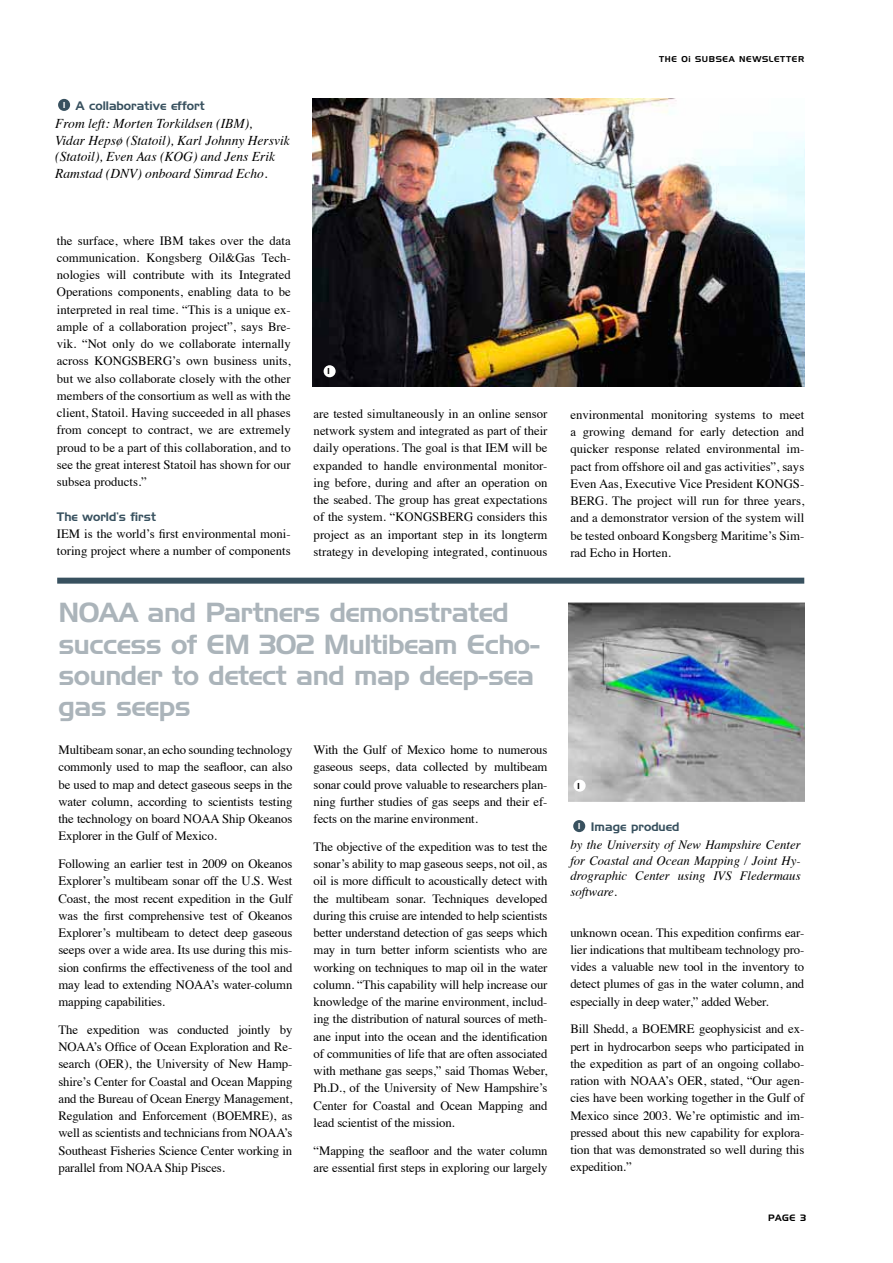
<style>
.page{position:relative;width:893px;height:1263px;background:#fff}
.page>*{position:absolute;margin:0;border:0;box-sizing:border-box;transform-origin:0 0}
.t1{font:26.85px/31.2px "Handel Gothic BT";letter-spacing:-.02em;color:#abb4ba}
.t2{font:italic 13.5px/16.5px "Times";color:#000}
.t3{font:12.75px/17.2px "Times";letter-spacing:-.01em;color:#000;text-align:justify}
.t4{font:italic 12.75px/15.8px "Times";color:#000;text-align:justify}
.t5{font:12px "Handel Gothic BT";color:#38515f}
.t6{font:9px "Handel Gothic BT";color:#000}
.t7{font:8.4px "Handel Gothic BT";color:#000}
.t8{font:8.25px "Handel Gothic BT";letter-spacing:.075em;color:#000}
</style>
<div class="page">
<img style="left:568px;top:603px;width:236px;height:198px">
<img style="left:312px;top:99px;width:492px;height:288px">
<div style="left:58px;top:99px;width:12px;height:12px;background:#38515f;border-radius:50%"></div>
<div style="left:324px;top:365px;width:12px;height:12px;background:#fff;border-radius:50%"></div>
<div style="left:574px;top:780px;width:12px;height:12px;background:#fff;border-radius:50%"></div>
<div style="left:573px;top:820px;width:12px;height:12px;background:#38515f;border-radius:50%"></div>
<div style="left:57px;top:578px;width:747px;height:6px;background:#38515f"></div>
<p class="t5" style="left:63px;top:99px;width:143px"><sup>1</sup> A collaborative effort</p>
<p class="t2" style="left:55px;top:115px;width:236px">From left: Morten Torkildsen (IBM),<br>Vidar Hepsø (Statoil), Karl Johnny Hersvik (Statoil), Even Aas (KOG) and Jens Erik Ramstad (DNV) onboard Simrad Echo.</p>
<p class="t3" style="left:57px;top:230px;width:235px">the surface, where IBM takes over the data communication. Kongsberg Oil&amp;Gas Tech&shy;nologies will contribute with its Integrated Operations components, enabling data to be interpreted in real time. “This is a unique ex&shy;ample of a collaboration project”, says Bre&shy;vik. “Not only do we collaborate internally across KONGSBERG’s own business units, but we also collaborate closely with the other members of the consortium as well as with the client, Statoil. Having succeeded in all phases from concept to contract, we are extremely proud to be a part of this collaboration, and to see the great interest Statoil has shown for our subsea products.”</p>
<p class="t5" style="left:57px;top:509px;width:101px">The world’s first</p>
<p class="t3" style="left:57px;top:524px;width:235px">IEM is the world’s first environmental moni&shy;toring project where a number of components</p>
<p class="t7" style="left:327px;top:366px;width:4px">1</p>
<p class="t8" style="left:659px;top:54px;width:147px">The Oi Subsea Newsletter</p>
<p class="t3" style="left:314px;top:404px;width:235px">are tested simultaneously in an online sensor network system and integrated as part of their daily operations. The goal is that IEM will be expanded to handle environmental monitor&shy;ing before, during and after an operation on the seabed. The group has great expectations of the system. “KONGSBERG considers this project as an important step in its longterm strategy in developing integrated, continuous</p>
<p class="t3" style="left:570px;top:405px;width:235px">environmental monitoring systems to meet a growing demand for early detection and quicker response related environmental im&shy;pact from offshore oil and gas activities”, says Even Aas, Executive Vice President KONGS-BERG. The project will run for three years, and a demonstrator version of the system will be tested onboard Kongsberg Maritime’s Sim&shy;rad Echo in Horten.</p>
<h1 class="t1" style="left:58px;top:597px;width:42px">NOAA</h1>
<h1 class="t1" style="left:58px;top:597px;width:483px;text-indent:89px">and Partners demonstrated success of EM 302 Multibeam Echo&shy;sounder to detect and map deep-sea gas seeps</h1>
<p class="t3" style="left:58px;top:740px;width:235px">Multibeam sonar, an echo sounding technology commonly used to map the seafloor, can also be used to map and detect gaseous seeps in the water column, according to scientists testing the technology on board NOAA Ship Okeanos Explorer in the Gulf of Mexico.</p>
<p class="t3" style="left:58px;top:854px;width:235px">Following an earlier test in 2009 on Okeanos Explorer’s multibeam sonar off the U.S. West Coast, the most recent expedition in the Gulf was the first comprehensive test of Okeanos Explorer’s multibeam to detect deep gaseous seeps over a wide area. Its use during this mis&shy;sion confirms the effectiveness of the tool and may lead to extending NOAA’s water-column mapping capabilities.</p>
<p class="t3" style="left:58px;top:1020px;width:235px">The expedition was conducted jointly by NOAA’s Office of Ocean Exploration and Re&shy;search (OER), the University of New Hamp&shy;shire’s Center for Coastal and Ocean Mapping and the Bureau of Ocean Energy Management, Regulation and Enforcement (BOEMRE), as well as scientists and technicians from NOAA’s Southeast Fisheries Science Center working in parallel from NOAA Ship Pisces.</p>
<p class="t3" style="left:314px;top:740px;width:235px">With the Gulf of Mexico home to numerous gaseous seeps, data collected by multibeam sonar could prove valuable to researchers plan&shy;ning further studies of gas seeps and their ef&shy;fects on the marine environment.</p>
<p class="t3" style="left:314px;top:837px;width:235px">The objective of the expedition was to test the sonar’s ability to map gaseous seeps, not oil, as oil is more difficult to acoustically detect with the multibeam sonar. Techniques developed during this cruise are intended to help scientists better understand detection of gas seeps which may in turn better inform scientists who are working on techniques to map oil in the water column. “This capability will help increase our knowledge of the marine environment, includ&shy;ing the distribution of natural sources of meth&shy;ane input into the ocean and the identification of communities of life that are often associated with methane gas seeps,” said Thomas Weber, Ph.D., of the University of New Hampshire’s Center for Coastal and Ocean Mapping and lead scientist of the mission.</p>
<p class="t3" style="left:314px;top:1140px;width:235px">“Mapping the seafloor and the water column are essential first steps in exploring our largely</p>
<p class="t7" style="left:577px;top:781px;width:4px">1</p>
<p class="t5" style="left:578px;top:820px;width:103px"><sup>1</sup> Image produed</p>
<p class="t4" style="left:570px;top:836px;width:232px">by the University of New Hampshire Center for Coastal and Ocean Mapping / Joint Hy&shy;drographic Center using IVS Fledermaus software.</p>
<p class="t3" style="left:570px;top:923px;width:235px">unknown ocean. This expedition confirms ear&shy;lier indications that multibeam technology pro&shy;vides a valuable new tool in the inventory to detect plumes of gas in the water column, and especially in deep water,” added Weber.</p>
<p class="t3" style="left:570px;top:1019px;width:235px">Bill Shedd, a BOEMRE geophysicist and ex&shy;pert in hydrocarbon seeps who participated in the expedition as part of an ongoing collabo&shy;ration with NOAA’s OER, stated, “Our agen&shy;cies have been working together in the Gulf of Mexico since 2003. We’re optimistic and im&shy;pressed about this new capability for explora&shy;tion that was demonstrated so well during this expedition.”</p>
<p class="t6" style="left:768px;top:1212px;width:39px">page 3</p>
</div>
